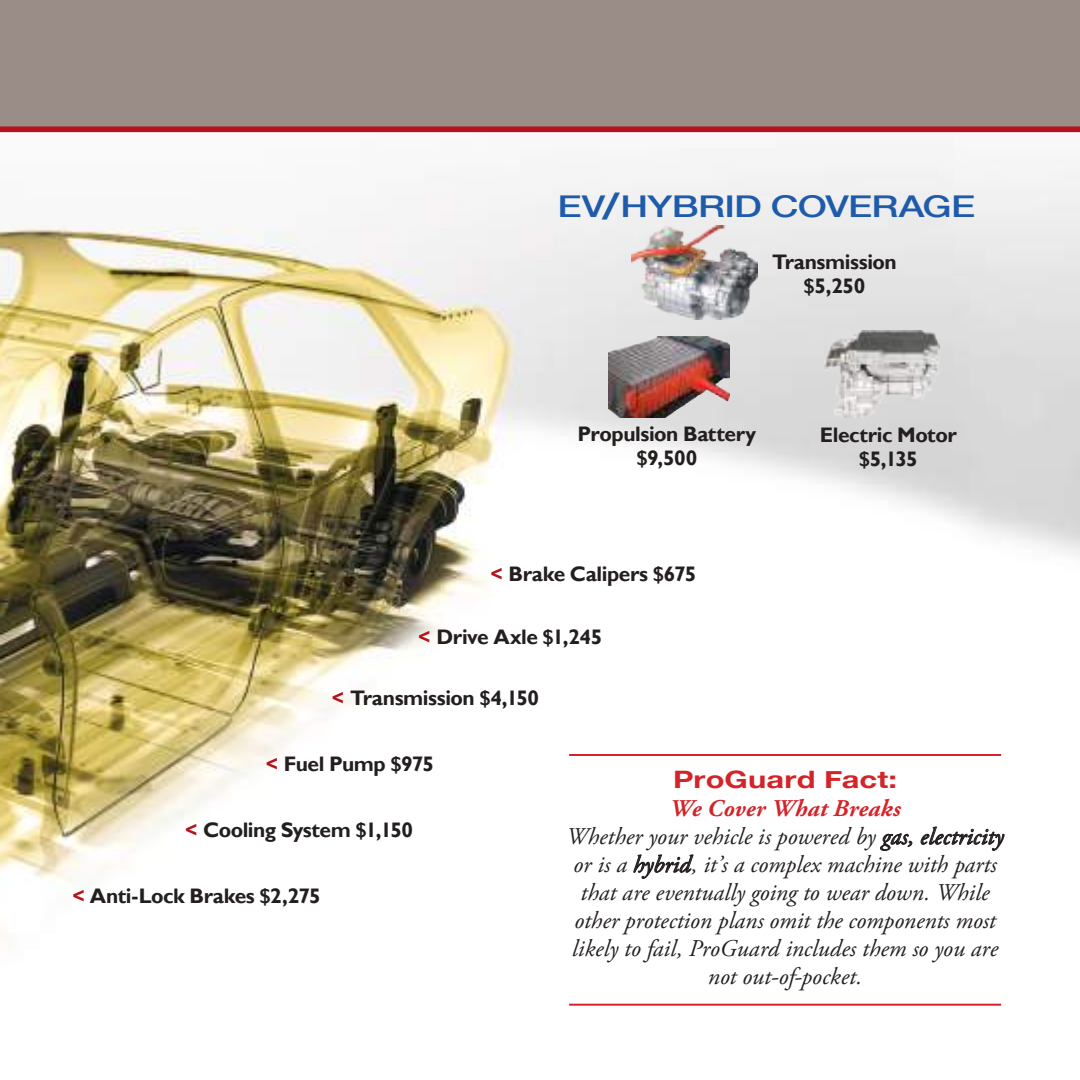
<style>
.page{position:relative;width:1080px;height:1080px;background:#fff}
.page>*{position:absolute;margin:0;border:0;box-sizing:border-box;transform-origin:0 0}
.t1{font:500 30px "Helvetica Neue";letter-spacing:-.02em;color:#1f5bab;scale:1.28 1}
.t2{font:italic 24px/28px "Adobe Garamond Pro";color:#241f1f;text-align:center}
.t3{font:italic 700 24px "Adobe Garamond Pro";letter-spacing:.01em;color:#d42429}
.t4{font:700 24px "Helvetica Neue";letter-spacing:.01em;color:#d42429;scale:1.28 1}
.t5{font:700 21px/24px "Gill Sans";letter-spacing:-.02em;color:#241f1f;text-align:center}
.s1{font-size:36px}
.s2{color:#b4121c}
</style>
<div class="page">
<img style="left:0;top:132px;width:1080px;height:874px">
<div style="left:0;top:0;width:1080px;height:127px;background:#9a8c86"></div>
<div style="left:0;top:126px;width:1080px;height:6px;background:#b4121c"></div>
<hr style="left:569px;top:1004px;width:432px;height:2px;background:#d42429">
<hr style="left:569px;top:754px;width:432px;height:2px;background:#d42429">
<img style="left:825px;top:331px;width:114px;height:87px">
<img style="left:632px;top:226px;width:126px;height:94px">
<img style="left:609px;top:337px;width:121px;height:80px">
<p class="t1" style="left:558px;top:182px;width:328px">EV<span class="s1">/</span> HYBRID COVERAGE</p>
<p class="t5" style="left:772px;top:251px;width:126px">Transmission $5,250</p>
<p class="t5" style="left:578px;top:422px;width:180px">Propulsion Battery $9,500</p>
<p class="t5" style="left:820px;top:423px;width:138px">Electric Motor $5,135</p>
<p class="t5" style="left:490px;top:563px;width:207px"><span class="s2">&lt;</span> Brake Calipers $675</p>
<p class="t5" style="left:418px;top:625px;width:186px"><span class="s2">&lt;</span> Drive Axle $1,245</p>
<p class="t5" style="left:332px;top:687px;width:209px"><span class="s2">&lt;</span> Transmission $4,150</p>
<p class="t5" style="left:266px;top:752px;width:170px"><span class="s2">&lt;</span> Fuel Pump $975</p>
<p class="t5" style="left:185px;top:819px;width:229px"><span class="s2">&lt;</span> Cooling System $1,150</p>
<p class="t5" style="left:72px;top:884px;width:250px"><span class="s2">&lt;</span> Anti-Lock Brakes $2,275</p>
<p class="t4" style="left:673px;top:761px;width:176px">ProGuard Fact:</p>
<p class="t3" style="left:670px;top:795px;width:232px">We Cover What Breaks</p>
<p class="t2" style="left:567px;top:823px;width:438px">Whether your vehicle is powered by gas, electricity or is a hybrid, it’s a complex machine with parts that are eventually going to wear down. While other protection plans omit the components most likely to fail, ProGuard includes them so you are not out-of-pocket.</p>
</div>
